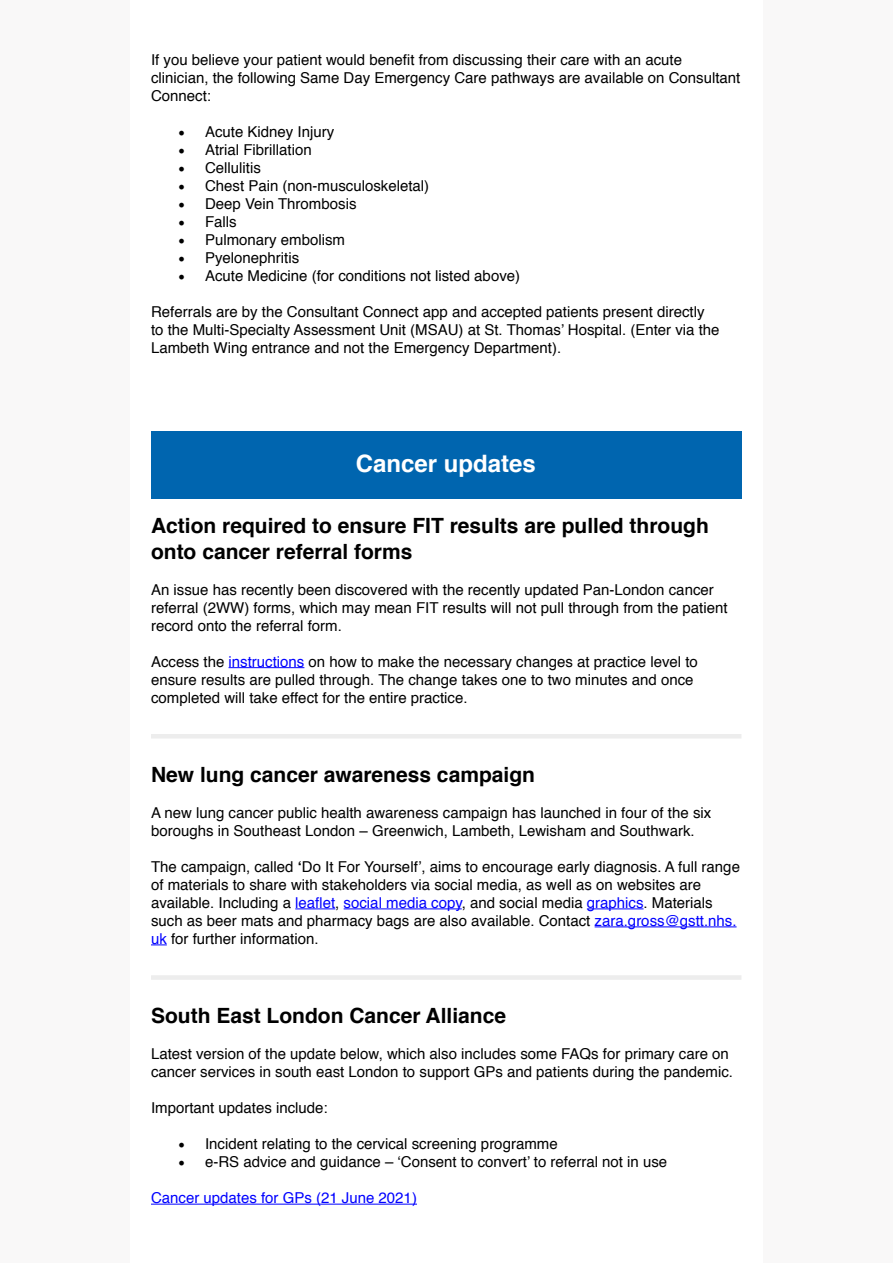
<style>
.page{position:relative;width:893px;height:1263px;background:#fff}
.page>*{position:absolute;margin:0;border:0;box-sizing:border-box;transform-origin:0 0}
.t1{font:700 24px "Helvetica";color:#fff}
.t2{font:700 21px/25.2px "Helvetica";color:#000}
.t3{font:15px/18px "Helvetica";color:#000}
.t4{font:15px "Helvetica";color:#00f}
.s1{font-family:"Minion Pro";font-size:18px}
.s2{color:#00f}
.s3{font-weight:700}
</style>
<div class="page">
<div style="left:0;top:0;width:129px;height:1263px;background:#f9f8f8"></div>
<div style="left:764px;top:0;width:129px;height:1263px;background:#f9f8f8"></div>
<div style="left:151px;top:432px;width:591px;height:67px;background:#0065af"></div>
<hr style="left:229px;top:667px;width:75px;height:1px;background:#00f">
<hr style="left:295px;top:908px;width:40px;height:1px;background:#00f">
<hr style="left:344px;top:908px;width:118px;height:1px;background:#00f">
<hr style="left:587px;top:908px;width:57px;height:1px;background:#00f">
<hr style="left:595px;top:926px;width:142px;height:1px;background:#00f">
<svg style="left:151px;top:944px;width:16px;height:1px"></svg>
<hr style="left:151px;top:1204px;width:266px;height:1px;background:#00f">
<hr style="left:151px;top:734px;width:590px;height:4px;background:#ededed">
<div style="left:151px;top:975px;width:590px;height:5px;background:#ededed"></div>
<p class="t3" style="left:151px;top:51px;width:591px">If you believe your patient would benefit from discussing their care with an acute clinician, the following Same Day Emergency Care pathways are available on Consultant<br>Connect:</p>
<p class="t3" style="left:178px;top:123px;width:158px"><span class="s1">•</span> Acute Kidney Injury</p>
<p class="t3" style="left:178px;top:141px;width:135px"><span class="s1">•</span> Atrial Fibrillation</p>
<p class="t3" style="left:178px;top:159px;width:84px"><span class="s1">•</span> Cellulitis</p>
<p class="t3" style="left:178px;top:177px;width:253px"><span class="s1">•</span> Chest Pain (non-musculoskeletal)</p>
<p class="t3" style="left:178px;top:195px;width:180px"><span class="s1">•</span> Deep Vein Thrombosis</p>
<p class="t3" style="left:178px;top:213px;width:60px"><span class="s1">•</span> Falls</p>
<p class="t3" style="left:178px;top:231px;width:169px"><span class="s1">•</span> Pulmonary embolism</p>
<p class="t3" style="left:178px;top:249px;width:123px"><span class="s1">•</span> Pyelonephritis</p>
<p class="t3" style="left:178px;top:267px;width:344px"><span class="s1">•</span> Acute Medicine (for conditions not listed above)</p>
<p class="t3" style="left:151px;top:303px;width:570px">Referrals are by the Consultant Connect app and accepted patients present directly to the Multi-Specialty Assessment Unit (MSAU) at St. Thomas’ Hospital. (Enter via the<br>Lambeth Wing entrance and not the Emergency Department).</p>
<h1 class="t1" style="left:356px;top:444px;width:182px">Cancer updates</h1>
<h2 class="t2" style="left:151px;top:514px;width:559px">Action required to ensure FIT results are pulled through onto cancer referral forms</h2>
<p class="t3" style="left:151px;top:581px;width:578px">An issue has recently been discovered with the recently updated Pan-London cancer referral (2WW) forms, which may mean FIT results will not pull through from the patient record onto the referral form.</p>
<p class="t3" style="left:151px;top:653px;width:548px">Access the <span class="s2">instructions</span> on how to make the necessary changes at practice level to ensure results are pulled through. The change takes one to two minutes and once completed will take effect for the entire practice.</p>
<h2 class="t2" style="left:151px;top:762px;width:385px">New lung cancer awareness campaign</h2>
<p class="t3" style="left:151px;top:804px;width:562px">A new lung cancer public health awareness campaign has launched in four of the six boroughs in Southeast London – Greenwich, Lambeth, Lewisham and Southwark.</p>
<p class="t3" style="left:151px;top:858px;width:590px">The campaign, called <span class="s3">‘</span>Do It For Yourself’, aims to encourage early diagnosis. A full range of materials to share with stakeholders via social media, as well as on websites are available. Including a <span class="s2">leaflet</span>, <span class="s2">social media copy</span>, and social media <span class="s2">graphics</span>. Materials such as beer mats and pharmacy bags are also available. Contact <span class="s2">zara.gross@gstt.nhs. uk</span> for further information.</p>
<h2 class="t2" style="left:151px;top:1003px;width:357px">South East London Cancer Alliance</h2>
<p class="t3" style="left:151px;top:1045px;width:583px">Latest version of the update below, which also includes some FAQs for primary care on cancer services in south east London to support GPs and patients during the pandemic.</p>
<p class="t3" style="left:151px;top:1099px;width:178px">Important updates include:</p>
<p class="t3" style="left:178px;top:1135px;width:381px"><span class="s1">•</span> Incident relating to the cervical screening programme</p>
<p class="t3" style="left:178px;top:1153px;width:491px"><span class="s1">•</span> e-RS advice and guidance – ‘Consent to convert’ to referral not in use</p>
<p class="t4" style="left:151px;top:1186px;width:267px">Cancer updates for GPs (21 June 2021)</p>
</div>
